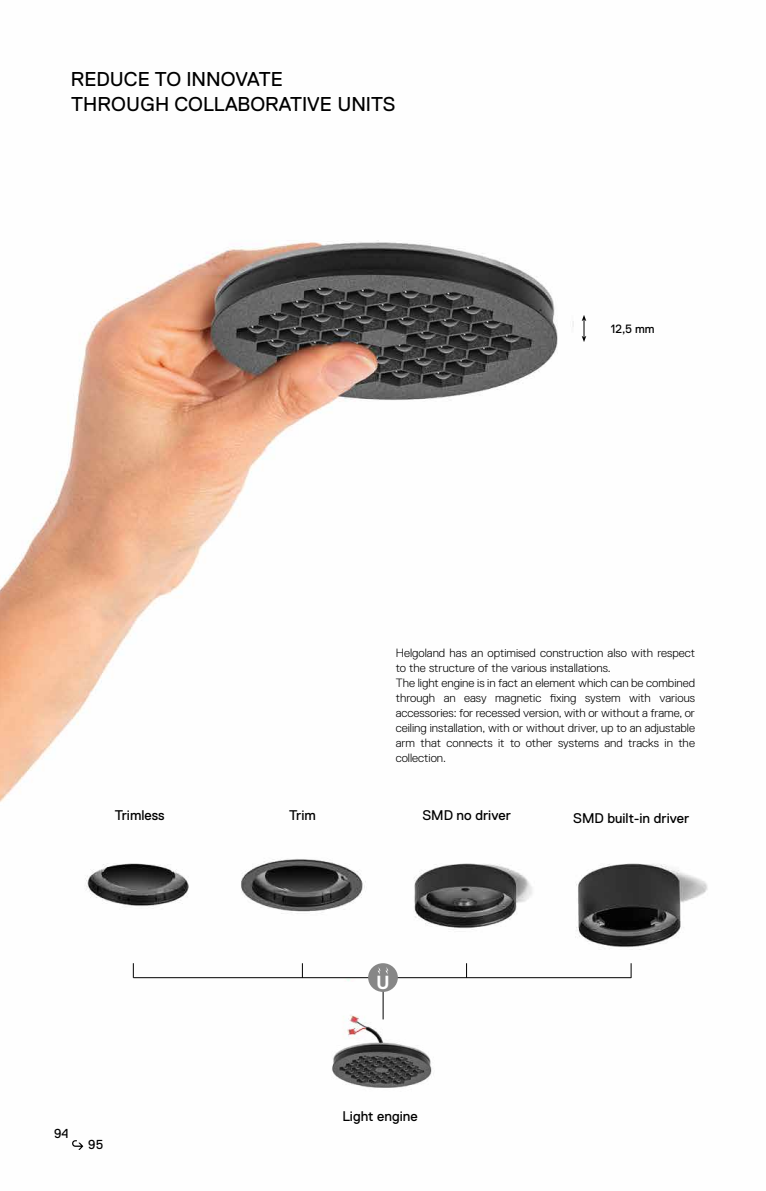
<style>
.page{position:relative;width:766px;height:1191px;background:#fff}
.page>*{position:absolute;margin:0;border:0;box-sizing:border-box;transform-origin:0 0}
.t1{font:20px/24px "Replica Pro";color:#000}
.t2{font:700 19px "Replica";color:#fff}
.t3{font:14px "Replica Pro";color:#000}
.t4{font:13px "Replica Pro";color:#000}
.t5{font:300 12px/15px "Replica Pro";color:#000}
.t6{font:12px "Replica Pro";color:#000}
</style>
<div class="page">
<img style="left:0;top:240px;width:708px;height:910px">
<img style="left:228px;top:982px;width:292px;height:133px">
<svg style="left:302px;top:963px;width:1px;height:14px"></svg>
<svg style="left:466px;top:963px;width:1px;height:14px"></svg>
<hr style="left:383px;top:980px;width:1px;height:39px;background:#000">
<svg style="left:630px;top:963px;width:1px;height:14px"></svg>
<hr style="left:133px;top:977px;width:498px;height:1px;background:#000">
<svg style="left:133px;top:963px;width:1px;height:14px"></svg>
<div style="left:368px;top:963px;width:30px;height:29px;background:#878787;border-radius:50%"></div>
<svg style="left:378px;top:967px;width:10px;height:7px"></svg>
<svg style="left:581px;top:315px;width:5px;height:27px"></svg>
<svg style="left:72px;top:1140px;width:11px;height:9px"></svg>
<h1 class="t1" style="left:71px;top:68px;width:326px">REDUCE TO INNOVATE<br>THROUGH COLLABORATIVE UNITS</h1>
<p class="t6" style="left:610px;top:322px;width:45px">12,5 mm</p>
<p class="t3" style="left:115px;top:807px;width:51px">Trimless</p>
<p class="t3" style="left:289px;top:807px;width:28px">Trim</p>
<p class="t5" style="left:395px;top:645px;width:301px">Helgoland has an optimised construction also with respect to the structure of the various installations.<br>The light engine is in fact an element which can be combined through an easy magnetic fixing system with various accessories: for recessed version, with or without a frame, or ceiling installation, with or without driver, up to an adjustable arm that connects it to other systems and tracks in the collection.</p>
<p class="t3" style="left:422px;top:807px;width:90px">SMD no driver</p>
<p class="t3" style="left:573px;top:810px;width:117px">SMD built-in driver</p>
<p class="t4" style="left:54px;top:1126px;width:16px">94</p>
<p class="t4" style="left:88px;top:1137px;width:16px">95</p>
<h2 class="t2" style="left:376px;top:972px;width:15px">U</h2>
<p class="t3" style="left:342px;top:1108px;width:77px">Light engine</p>
</div>
